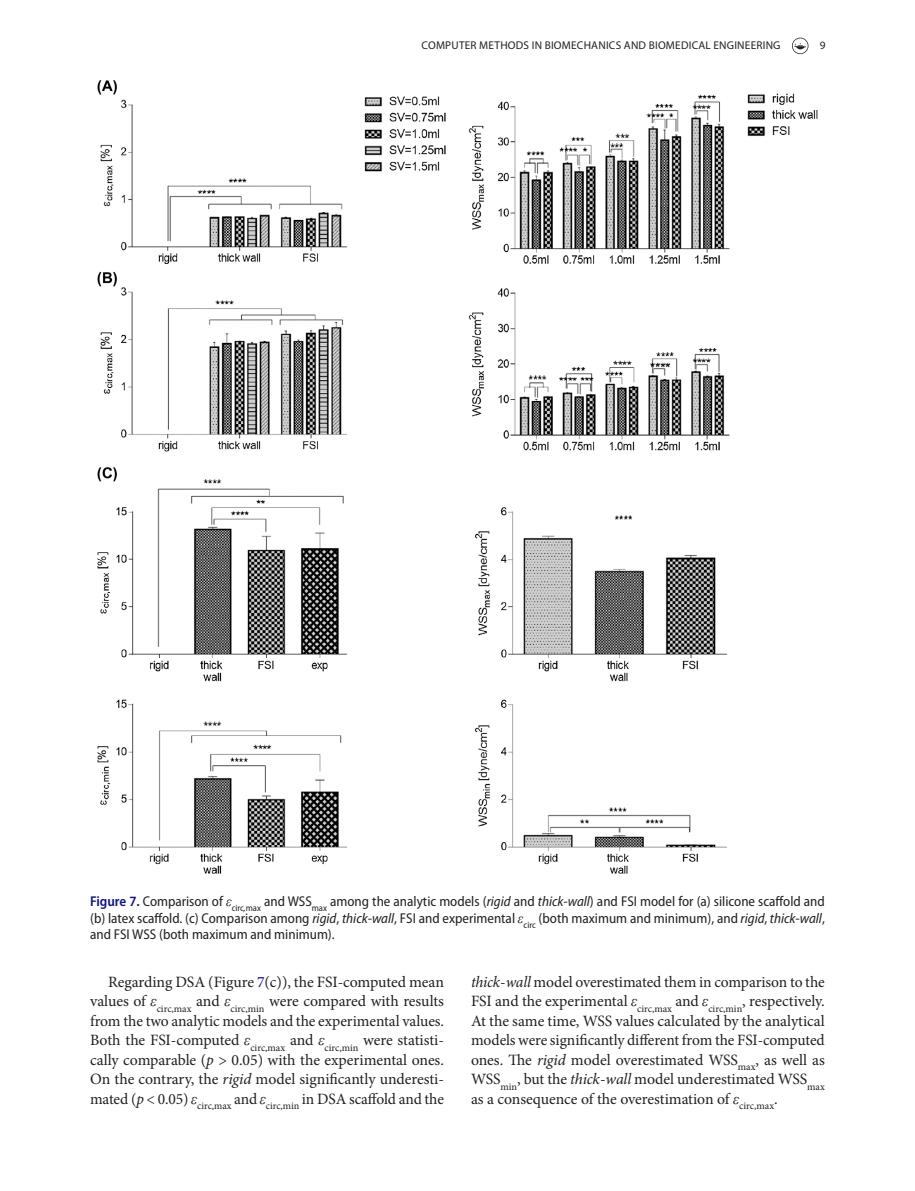
<style>
.page{position:relative;width:915px;height:1191px;background:#fff}
.page>*{position:absolute;margin:0;border:0;box-sizing:border-box;transform-origin:0 0}
.t1{font:15.75px/19.5px "Minion Pro";letter-spacing:-.005em;color:#231f20;text-align:justify}
.t2{font:semi-condensed 14.25px/16.5px "Myriad Pro";color:#231f20;text-align:justify}
.t3{font:11.25px "Myriad Pro";letter-spacing:.02em;color:#231f20}
.s1{font-weight:600;color:#10147e}
.s2{font-family:"Times New Roman PS Italic MT unicode";font-stretch:normal}
.s3{font-style:italic}
.s4{color:#000080}
.s5{font-family:"Times New Roman PS Italic MT unicode"}
</style>
<div class="page">
<svg style="left:792px;top:38px;width:16px;height:16px"></svg>
<img style="left:97px;top:80px;width:721px;height:794px">
<p class="t3" style="left:421px;top:39px;width:360px">COMPUTER METHODS IN BIOMECHANICS AND BIOMEDICAL ENGINEERING</p>
<p class="t3" style="left:819px;top:39px;width:7px">9</p>
<p class="t2" style="left:90px;top:893px;width:736px"><span class="s1">Figure 7.</span> Comparison of <span class="s2">ε</span><sub>circ</sub><sub>,</sub><sub>max</sub> and WSS <sub>max</sub> among the analytic models (<span class="s3">rigid</span> and <span class="s3">thick-wall</span>) and FSI model for (a) silicone scaffold and (b) latex scaffold. (c) Comparison among <span class="s3">rigid</span>, <span class="s3">thick-wall</span>, FSI and experimental <span class="s2">ε</span><sub>circ</sub> (both maximum and minimum), and <span class="s3">rigid</span>, <span class="s3">thick-wall</span>, and FSI WSS (both maximum and minimum).</p>
<p class="t1" style="left:90px;top:972px;width:355px;text-indent:18px">Regarding DSA (Figure <span class="s4">7</span>(c)), the FSI-computed mean values of <span class="s5">ε</span><sub>circ,max</sub> and <span class="s5">ε</span><sub>circ,min</sub> were compared with results from the two analytic models and the experimental values.<br>Both the FSI-computed <span class="s5">ε</span><sub>circ,max</sub> and <span class="s5">ε</span><sub>circ,min</sub> were statisti&shy;cally comparable (<span class="s3">p</span> &gt; 0.05) with the experimental ones.<br>On the contrary, the <span class="s3">rigid</span> model significantly underesti&shy;mated (<span class="s3">p</span> &lt; 0.05) <span class="s5">ε</span><sub>circ,max</sub> and <span class="s5">ε</span><sub>circ,min</sub> in DSA scaffold and the</p>
<p class="t1" style="left:471px;top:972px;width:355px"><span class="s3">thick</span>-<span class="s3">wall</span> model overestimated them in comparison to the FSI and the experimental <span class="s5">ε</span><sub>circ,max</sub> and <span class="s5">ε</span><sub>circ,min</sub>, respectively.<br>At the same time, WSS values calculated by the analytical models were significantly different from the FSI-computed ones. The <span class="s3">rigid</span> model overestimated WSS<sub>max</sub>, as well as WSS<sub>min</sub>, but the <span class="s3">thick</span>-<span class="s3">wall</span> model underestimated WSS<sub>max </sub>as a consequence of the overestimation of <span class="s5">ε</span><sub>circ,max</sub>.</p>
</div>
